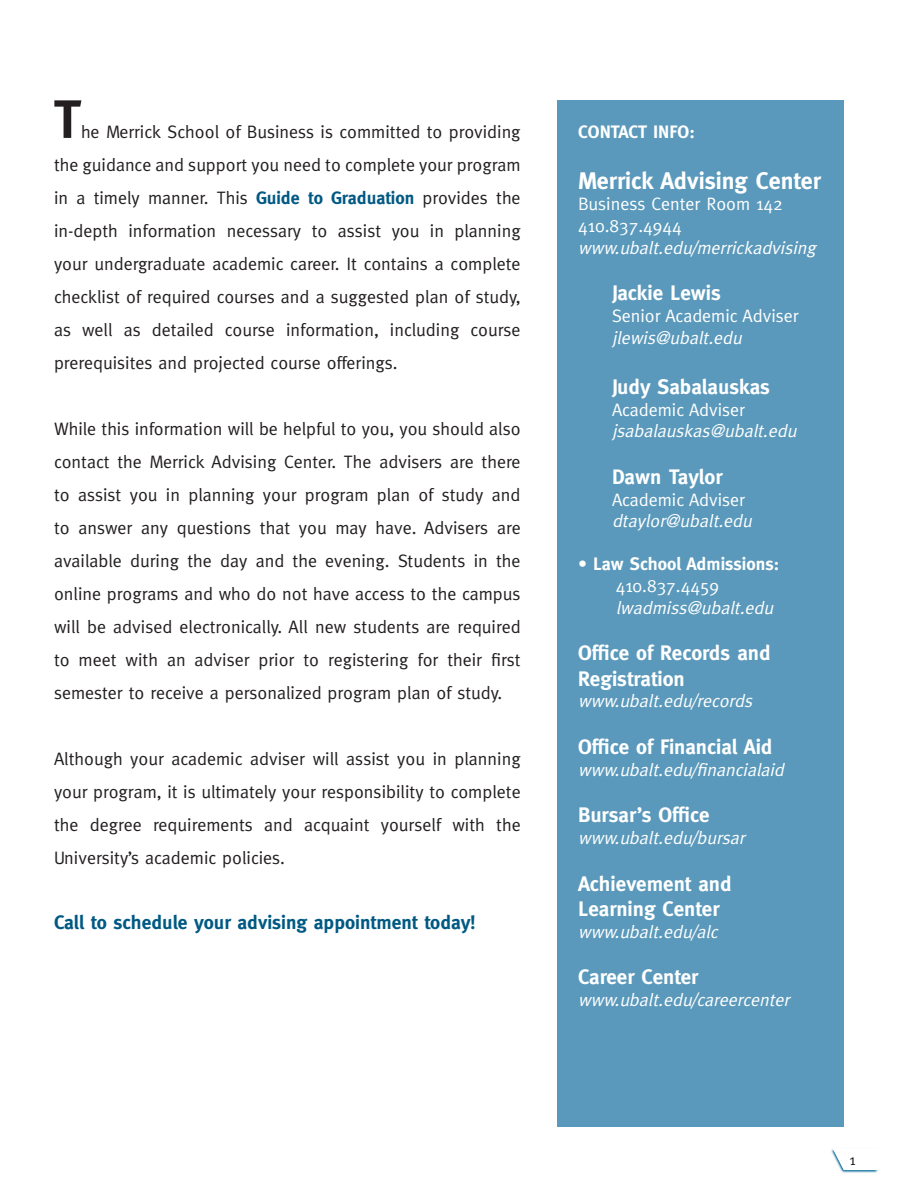
<style>
.page{position:relative;width:918px;height:1188px;background:#fff}
.page>*{position:absolute;margin:0;border:0;box-sizing:border-box;transform-origin:0 0}
.t1{font:700 54px "Meta";color:#231f20}
.t2{font:700 24px "Meta";color:#fff}
.t3{font:700 21px "Meta";color:#fff}
.t4{font:700 19.5px "Meta";color:#005983}
.t5{font:18px/33px "Meta";color:#231f20;text-align:justify}
.t6{font:italic 18px "Meta";color:#fff}
.t7{font:18px "Meta";color:#fff}
.t8{font:700 18px "Meta";color:#fff}
.t9{font:15px "Meta";color:#231f20}
.s1{font-weight:700;color:#005983}
</style>
<div class="page">
<div style="left:557px;top:100px;width:287px;height:1027px;background:#5a99bb"></div>
<img style="left:831px;top:1149px;width:47px;height:24px">
<svg style="left:832px;top:1149px;width:46px;height:21px"></svg>
<p class="t1" style="left:54px;top:88px;width:28px">T</p>
<p class="t5" style="left:54px;top:115px;width:468px;text-indent:27px">he Merrick School of Business is committed to providing the guidance and support you need to complete your program in a timely manner. This <span class="s1">Guide to Graduation</span> provides the in-depth information necessary to assist you in planning your undergraduate academic career. It contains a complete checklist of required courses and a suggested plan of study, as well as detailed course information, including course prerequisites and projected course offerings.</p>
<p class="t5" style="left:54px;top:412px;width:468px">While this information will be helpful to you, you should also contact the Merrick Advising Center. The advisers are there to assist you in planning your program plan of study and to answer any questions that you may have. Advisers are available during the day and the evening. Students in the online programs and who do not have access to the campus will be advised electronically. All new students are required to meet with an adviser prior to registering for their first semester to receive a personalized program plan of study.</p>
<p class="t5" style="left:54px;top:742px;width:468px">Although your academic adviser will assist you in planning your program, it is ultimately your responsibility to complete the degree requirements and acquaint yourself with the University’s academic policies.</p>
<p class="t4" style="left:54px;top:911px;width:423px">Call to schedule your advising appointment today!</p>
<p class="t8" style="left:578px;top:122px;width:118px">CONTACT INFO:</p>
<p class="t2" style="left:578px;top:167px;width:244px">Merrick Advising Center</p>
<p class="t7" style="left:578px;top:194px;width:206px">Business Center Room 142</p>
<p class="t7" style="left:578px;top:215px;width:105px">410.837.4944</p>
<p class="t6" style="left:578px;top:237px;width:244px">www.ubalt.edu/merrickadvising</p>
<p class="t3" style="left:612px;top:281px;width:110px">Jackie Lewis</p>
<p class="t7" style="left:612px;top:305px;width:188px">Senior Academic Adviser</p>
<p class="t6" style="left:612px;top:327px;width:135px">jlewis@ubalt.edu</p>
<p class="t3" style="left:612px;top:375px;width:159px">Judy Sabalauskas</p>
<p class="t7" style="left:612px;top:399px;width:135px">Academic Adviser</p>
<p class="t6" style="left:612px;top:421px;width:190px">jsabalauskas@ubalt.edu</p>
<p class="t3" style="left:612px;top:465px;width:112px">Dawn Taylor</p>
<p class="t7" style="left:612px;top:489px;width:135px">Academic Adviser</p>
<p class="t6" style="left:612px;top:511px;width:145px">dtaylor@ubalt.edu</p>
<p class="t8" style="left:578px;top:554px;width:202px">• Law School Admissions:</p>
<p class="t7" style="left:616px;top:575px;width:105px">410.837.4459</p>
<p class="t6" style="left:616px;top:597px;width:163px">lwadmiss@ubalt.edu</p>
<p class="t3" style="left:578px;top:641px;width:194px">Office of Records and</p>
<p class="t3" style="left:578px;top:666px;width:108px">Registration</p>
<p class="t6" style="left:578px;top:691px;width:180px">www.ubalt.edu/records</p>
<p class="t3" style="left:578px;top:735px;width:196px">Office of Financial Aid</p>
<p class="t6" style="left:578px;top:759px;width:212px">www.ubalt.edu/financialaid</p>
<p class="t3" style="left:578px;top:803px;width:133px">Bursar’s Office</p>
<p class="t6" style="left:578px;top:827px;width:172px">www.ubalt.edu/bursar</p>
<p class="t3" style="left:578px;top:871px;width:155px">Achievement and</p>
<p class="t3" style="left:578px;top:897px;width:143px">Learning Center</p>
<p class="t6" style="left:578px;top:921px;width:145px">www.ubalt.edu/alc</p>
<p class="t3" style="left:578px;top:965px;width:122px">Career Center</p>
<p class="t6" style="left:578px;top:989px;width:217px">www.ubalt.edu/careercenter</p>
<p class="t9" style="left:850px;top:1151px;width:8px">1</p>
</div>
